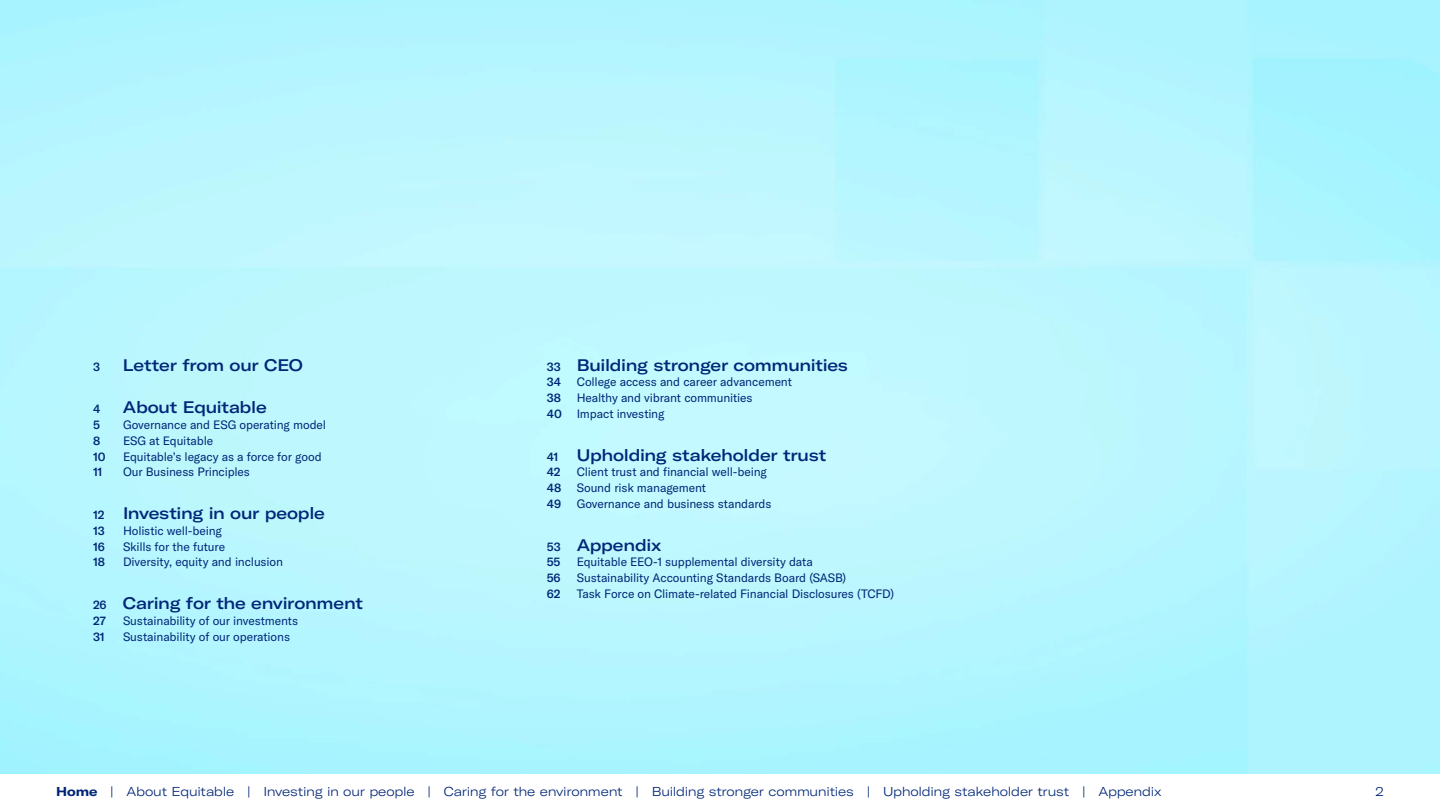
<style>
.page{position:relative;width:1440px;height:810px;background:#fff}
.page>*{position:absolute;margin:0;border:0;box-sizing:border-box;transform-origin:0 0}
.t1{font:500 expanded 16.5px "GT America";letter-spacing:-.015em;color:#002677}
.t2{font:300 expanded 12.75px "GT America";letter-spacing:-.02em;color:#002677}
.t3{font:12px/15.8px "GT America";letter-spacing:-.01em;color:#002677}
.t4{font:500 12px "GT America";letter-spacing:-.005em;color:#002677}
.s1{font-stretch:normal;font-size:12px}
.s2{font-weight:500}
.s3{font-weight:700}
</style>
<div class="page">
<p class="t4" style="left:93px;top:359px;width:9px">3</p>
<h1 class="t1" style="left:123px;top:355px;width:181px">Letter from our CEO</h1>
<p class="t4" style="left:93px;top:402px;width:9px">4</p>
<h1 class="t1" style="left:123px;top:398px;width:145px">About Equitable</h1>
<p class="t4" style="left:93px;top:418px;width:8px">5</p>
<p class="t3" style="left:123px;top:417px;width:205px">Governance and ESG operating model</p>
<p class="t4" style="left:93px;top:433px;width:9px">8</p>
<p class="t3" style="left:123px;top:433px;width:92px">ESG at Equitable</p>
<p class="t4" style="left:93px;top:449px;width:14px">10</p>
<p class="t3" style="left:123px;top:449px;width:200px">Equitable’s legacy as a force for good</p>
<p class="t4" style="left:93px;top:465px;width:11px">11</p>
<p class="t3" style="left:123px;top:464px;width:129px">Our Business Principles</p>
<h1 class="t1" style="left:93px;top:503px;width:234px"><span class="s1">12</span> Investing in our people</h1>
<p class="t4" style="left:93px;top:523px;width:13px">13</p>
<p class="t3" style="left:123px;top:523px;width:100px">Holistic well-being</p>
<p class="t4" style="left:93px;top:539px;width:13px">16</p>
<p class="t3" style="left:123px;top:539px;width:104px">Skills for the future</p>
<p class="t4" style="left:93px;top:555px;width:14px">18</p>
<p class="t3" style="left:123px;top:554px;width:162px">Diversity, equity and inclusion</p>
<h1 class="t1" style="left:93px;top:593px;width:272px"><span class="s1">26</span> Caring for the environment</h1>
<p class="t4" style="left:93px;top:613px;width:14px">27</p>
<p class="t3" style="left:123px;top:613px;width:177px">Sustainability of our investments</p>
<p class="t4" style="left:93px;top:629px;width:13px">31</p>
<p class="t3" style="left:123px;top:629px;width:169px">Sustainability of our operations</p>
<h1 class="t1" style="left:547px;top:355px;width:303px"><span class="s1">33</span> Building stronger communities</h1>
<p class="t4" style="left:547px;top:375px;width:16px">34</p>
<p class="t3" style="left:577px;top:374px;width:217px">College access and career advancement</p>
<p class="t4" style="left:547px;top:391px;width:16px">38</p>
<p class="t3" style="left:547px;top:390px;width:207px;text-indent:30px">Healthy and vibrant communities<br><span class="s2">40</span> Impact investing</p>
<h1 class="t1" style="left:547px;top:445px;width:281px"><span class="s1">41</span> Upholding stakeholder trust</h1>
<p class="t4" style="left:547px;top:465px;width:15px">42</p>
<p class="t3" style="left:577px;top:464px;width:192px">Client trust and financial well-being</p>
<p class="t4" style="left:547px;top:481px;width:16px">48</p>
<p class="t3" style="left:577px;top:480px;width:131px">Sound risk management</p>
<p class="t4" style="left:547px;top:496px;width:16px">49</p>
<p class="t3" style="left:577px;top:496px;width:196px">Governance and business standards</p>
<h1 class="t1" style="left:547px;top:535px;width:116px"><span class="s1">53</span> Appendix</h1>
<p class="t4" style="left:547px;top:555px;width:15px">55</p>
<p class="t3" style="left:577px;top:554px;width:238px">Equitable EEO-1 supplemental diversity data</p>
<p class="t4" style="left:547px;top:571px;width:15px">56</p>
<p class="t3" style="left:577px;top:570px;width:271px">Sustainability Accounting Standards Board (SASB)</p>
<p class="t4" style="left:547px;top:586px;width:15px">62</p>
<p class="t3" style="left:577px;top:586px;width:319px">Task Force on Climate-related Financial Disclosures (TCFD)</p>
<p class="t2" style="left:56px;top:785px;width:1107px"><span class="s3">Home</span> | About Equitable | Investing in our people | Caring for the environment | Building stronger communities | Upholding stakeholder trust | Appendix</p>
<p class="t2" style="left:1375px;top:785px;width:10px">2</p>
</div>
